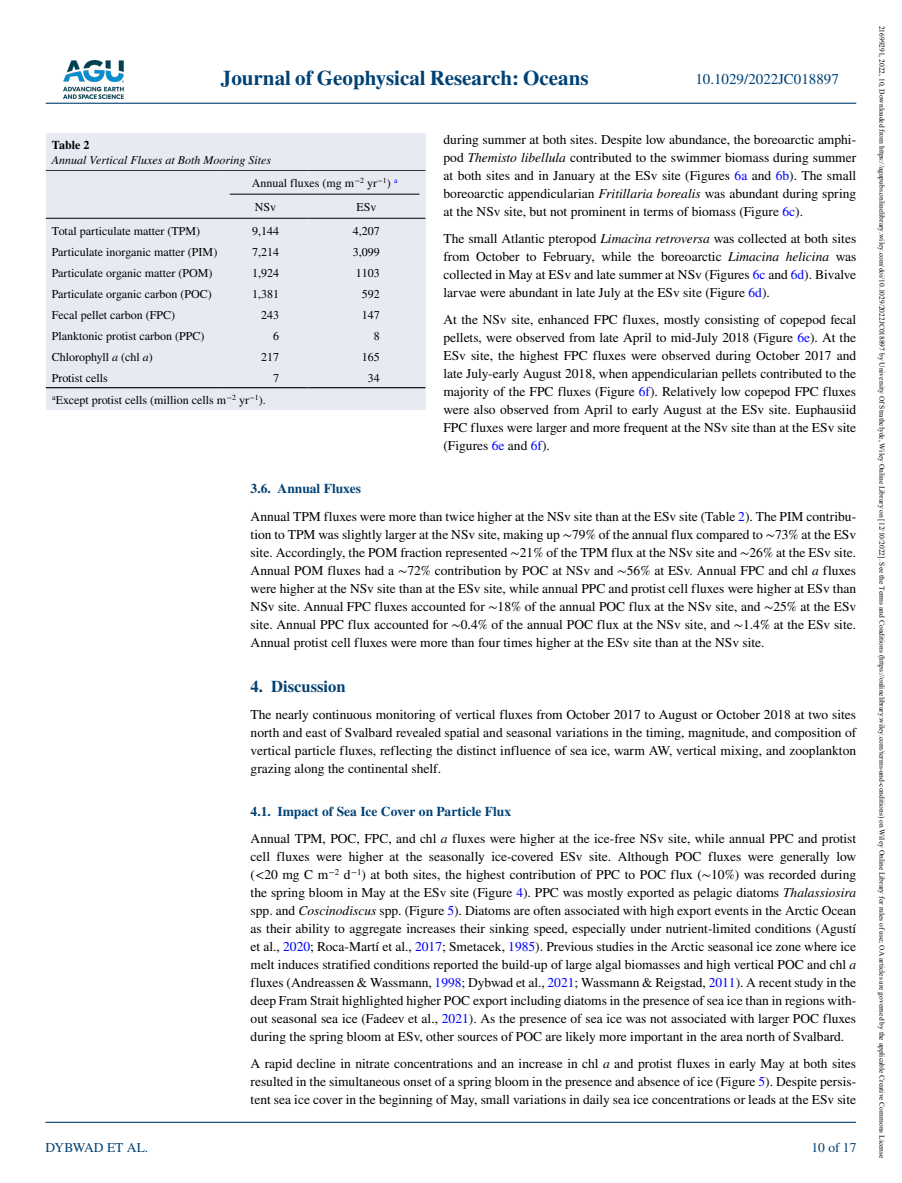
<style>
.page{position:relative;width:902px;height:1183px;background:#fff}
.page>*{position:absolute;margin:0;border:0;box-sizing:border-box;transform-origin:0 0}
.t1{font:700 21px "STIX";color:#004174}
.t2{font:700 16.5px "STIX";color:#004174}
.t3{font:15px "STIX";color:#004174}
.t4{font:13.5px/18px "STIX";color:#000;text-align:justify}
.t5{font:13.5px "STIX";color:#004174}
.t6{font:12px/24px "STIX";color:#000}
.t7{font:italic 12px "STIX";color:#000}
.t8{font:700 12px "STIX";color:#000}
.t9{font:7.5px "Times New Roman";color:#000}
.s1{font-style:italic}
.s2{color:#00f}
.s3{font-weight:700;color:#004174}
</style>
<div class="page">
<img style="left:63px;top:60px;width:60px;height:39px">
<hr style="left:46px;top:103px;width:810px;height:1px;background:#004174">
<hr style="left:45px;top:1121px;width:810px;height:1px;background:#004174">
<div style="left:46px;top:170px;width:379px;height:240px;background:#e7eaf2"></div>
<hr style="left:46px;top:170px;width:178px;height:1px;background:#000">
<hr style="left:224px;top:170px;width:83px;height:1px;background:#000">
<hr style="left:307px;top:170px;width:118px;height:1px;background:#000">
<hr style="left:46px;top:218px;width:178px;height:1px;background:#000">
<hr style="left:224px;top:218px;width:83px;height:1px;background:#000">
<hr style="left:307px;top:218px;width:118px;height:1px;background:#000">
<hr style="left:46px;top:387px;width:178px;height:1px;background:#000">
<hr style="left:224px;top:387px;width:83px;height:1px;background:#000">
<hr style="left:307px;top:387px;width:118px;height:1px;background:#000">
<hr style="left:230px;top:194px;width:189px;height:1px;background:#000">
<div style="left:46px;top:134px;width:379px;height:36px;background:#e7eaf2"></div>
<h1 class="t1" style="left:221px;top:66px;width:369px">Journal of Geophysical Research: Oceans</h1>
<p class="t3" style="left:695px;top:69px;width:145px">10.1029/2022JC018897</p>
<p class="t4" style="left:443px;top:131px;width:414px">during summer at both sites. Despite low abundance, the boreoarctic amphi&shy;pod <span class="s1">Themisto libellula</span> contributed to the swimmer biomass during summer at both sites and in January at the ESv site (Figures <span class="s2">6a</span> and <span class="s2">6b</span>). The small boreoarctic appendicularian <span class="s1">Fritillaria borealis</span> was abundant during spring at the NSv site, but not prominent in terms of biomass (Figure <span class="s2">6c</span>).</p>
<p class="t4" style="left:443px;top:230px;width:414px">The small Atlantic pteropod <span class="s1">Limacina retroversa</span> was collected at both sites from October to February, while the boreoarctic <span class="s1">Limacina helicina</span> was collected in May at ESv and late summer at NSv (Figures <span class="s2">6c</span> and <span class="s2">6d</span>). Bivalve larvae were abundant in late July at the ESv site (Figure <span class="s2">6d</span>).</p>
<p class="t4" style="left:443px;top:311px;width:414px">At the NSv site, enhanced FPC fluxes, mostly consisting of copepod fecal pellets, were observed from late April to mid-July 2018 (Figure <span class="s2">6e</span>). At the ESv site, the highest FPC fluxes were observed during October 2017 and late July-early August 2018, when appendicularian pellets contributed to the majority of the FPC fluxes (Figure <span class="s2">6f</span>). Relatively low copepod FPC fluxes were also observed from April to early August at the ESv site. Euphausiid FPC fluxes were larger and more frequent at the NSv site than at the ESv site (Figures <span class="s2">6e</span> and <span class="s2">6f</span>).</p>
<p class="t4" style="left:250px;top:476px;width:607px;line-height:27px"><span class="s3">3.6. Annual Fluxes<br></span>Annual TPM fluxes were more than twice higher at the NSv site than at the ESv site (Table <span class="s2">2</span>). The PIM contribu-</p>
<p class="t4" style="left:250px;top:525px;width:607px">tion to TPM was slightly larger at the NSv site, making up ∼79% of the annual flux compared to ∼73% at the ESv site. Accordingly, the POM fraction represented ∼21% of the TPM flux at the NSv site and ∼26% at the ESv site.<br>Annual POM fluxes had a ∼72% contribution by POC at NSv and ∼56% at ESv. Annual FPC and chl <span class="s1">a</span> fluxes were higher at the NSv site than at the ESv site, while annual PPC and protist cell fluxes were higher at ESv than NSv site. Annual FPC fluxes accounted for ∼18% of the annual POC flux at the NSv site, and ∼25% at the ESv site. Annual PPC flux accounted for ∼0.4% of the annual POC flux at the NSv site, and ∼1.4% at the ESv site.<br>Annual protist cell fluxes were more than four times higher at the ESv site than at the NSv site.</p>
<p class="t2" style="left:250px;top:676px;width:96px">4. Discussion</p>
<p class="t4" style="left:250px;top:706px;width:607px">The nearly continuous monitoring of vertical fluxes from October 2017 to August or October 2018 at two sites north and east of Svalbard revealed spatial and seasonal variations in the timing, magnitude, and composition of vertical particle fluxes, reflecting the distinct influence of sea ice, warm AW, vertical mixing, and zooplankton grazing along the continental shelf.</p>
<p class="t4" style="left:250px;top:799px;width:607px;line-height:27px"><span class="s3">4.1. Impact of Sea Ice Cover on Particle Flux<br></span>Annual TPM, POC, FPC, and chl <span class="s1">a</span> fluxes were higher at the ice-free NSv site, while annual PPC and protist</p>
<p class="t4" style="left:250px;top:848px;width:607px">cell fluxes were higher at the seasonally ice-covered ESv site. Although POC fluxes were generally low (&lt;20 mg C m<sup>−2</sup> d<sup>−1</sup>) at both sites, the highest contribution of PPC to POC flux (∼10%) was recorded during the spring bloom in May at the ESv site (Figure <span class="s2">4</span>). PPC was mostly exported as pelagic diatoms <span class="s1">Thalassiosira </span>spp. and <span class="s1">Coscinodiscus</span> spp. (Figure <span class="s2">5</span>). Diatoms are often associated with high export events in the Arctic Ocean as their ability to aggregate increases their sinking speed, especially under nutrient-limited conditions (Agustí et al., <span class="s2">2020</span>; Roca-Martí et al., <span class="s2">2017</span>; Smetacek, <span class="s2">1985</span>). Previous studies in the Arctic seasonal ice zone where ice melt induces stratified conditions reported the build-up of large algal biomasses and high vertical POC and chl <span class="s1">a </span>fluxes (Andreassen &amp; Wassmann, <span class="s2">1998</span>; Dybwad et al., <span class="s2">2021</span>; Wassmann &amp; Reigstad, <span class="s2">2011</span>). A recent study in the deep Fram Strait highlighted higher POC export including diatoms in the presence of sea ice than in regions with&shy;out seasonal sea ice (Fadeev et al., <span class="s2">2021</span>). As the presence of sea ice was not associated with larger POC fluxes during the spring bloom at ESv, other sources of POC are likely more important in the area north of Svalbard.</p>
<p class="t4" style="left:250px;top:1055px;width:607px">A rapid decline in nitrate concentrations and an increase in chl <span class="s1">a</span> and protist fluxes in early May at both sites resulted in the simultaneous onset of a spring bloom in the presence and absence of ice (Figure <span class="s2">5</span>). Despite persis&shy;tent sea ice cover in the beginning of May, small variations in daily sea ice concentrations or leads at the ESv site</p>
<p class="t8" style="left:52px;top:137px;width:39px">Table 2</p>
<p class="t7" style="left:52px;top:151px;width:221px">Annual Vertical Fluxes at Both Mooring Sites</p>
<p class="t6" style="left:252px;top:171px;width:147px">Annual fluxes (mg m<sup>−2</sup> yr<sup>−1</sup>) <sup>a<br></sup>NSv</p>
<p class="t6" style="left:356px;top:195px;width:22px">ESv</p>
<p class="t6" style="left:52px;top:219px;width:150px">Total particulate matter (TPM)</p>
<p class="t6" style="left:252px;top:219px;width:28px">9,144</p>
<p class="t6" style="left:353px;top:219px;width:28px">4,207</p>
<p class="t6" style="left:52px;top:240px;width:167px">Particulate inorganic matter (PIM)</p>
<p class="t6" style="left:252px;top:240px;width:28px">7,214</p>
<p class="t6" style="left:353px;top:240px;width:28px">3,099</p>
<p class="t6" style="left:52px;top:261px;width:162px">Particulate organic matter (POM)</p>
<p class="t6" style="left:252px;top:261px;width:28px">1,924</p>
<p class="t6" style="left:356px;top:261px;width:25px">1103</p>
<p class="t6" style="left:52px;top:282px;width:162px">Particulate organic carbon (POC)</p>
<p class="t6" style="left:252px;top:282px;width:28px">1,381</p>
<p class="t6" style="left:362px;top:282px;width:19px">592</p>
<p class="t6" style="left:52px;top:303px;width:125px">Fecal pellet carbon (FPC)</p>
<p class="t6" style="left:261px;top:303px;width:19px">243</p>
<p class="t6" style="left:362px;top:303px;width:19px">147</p>
<p class="t6" style="left:52px;top:324px;width:154px">Planktonic protist carbon (PPC)</p>
<p class="t6" style="left:273px;top:324px;width:7px">6</p>
<p class="t6" style="left:374px;top:324px;width:7px">8</p>
<p class="t6" style="left:52px;top:345px;width:102px">Chlorophyll <span class="s1">a</span> (chl <span class="s1">a</span>)</p>
<p class="t6" style="left:261px;top:345px;width:19px">217</p>
<p class="t6" style="left:362px;top:345px;width:19px">165</p>
<p class="t6" style="left:52px;top:366px;width:58px">Protist cells</p>
<p class="t6" style="left:273px;top:366px;width:7px">7</p>
<p class="t6" style="left:368px;top:366px;width:13px">34</p>
<p class="t6" style="left:52px;top:389px;width:215px"><sup>a</sup>Except protist cells (million cells m<sup>−2</sup> yr<sup>−1</sup>).</p>
<p class="t5" style="left:45px;top:1138px;width:104px">DYBWAD ET AL.</p>
<p class="t5" style="left:811px;top:1138px;width:46px">10 of 17</p>
<p class="t9" style="left:887px;top:26px;width:1133px;rotate:90deg">21699291, 2022, 10, Downloaded from https://agupubs.onlinelibrary.wiley.com/doi/10.1029/2022JC018897 by University Of Strathclyde, Wiley Online Library on [12/10/2022]. See the Terms and Conditions (https://onlinelibrary.wiley.com/terms-and-conditions) on Wiley Online Library for rules of use; OA articles are governed by the applicable Creative Commons License</p>
</div>
